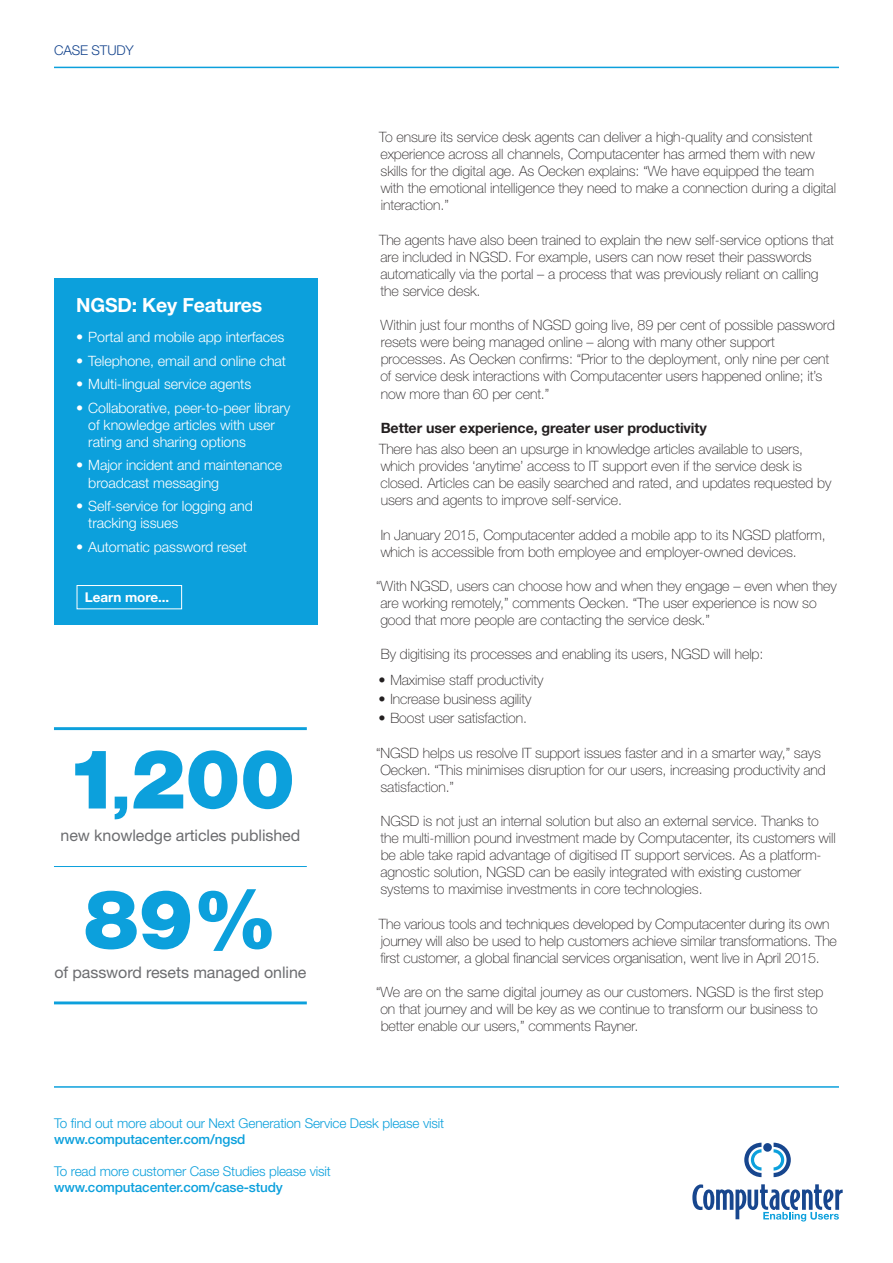
<style>
.page{position:relative;width:893px;height:1263px;background:#fff}
.page>*{position:absolute;margin:0;border:0;box-sizing:border-box;transform-origin:0 0}
.t1{font:900 82.5px "Helvetica Neue LT Std";color:#0ca0dc}
.t2{font:700 19.5px "Helvetica Neue LT Std";letter-spacing:-.01em;color:#fff}
.t3{font:16.05px "Helvetica Neue LT Std";letter-spacing:-.005em;color:#6c6d70}
.t4{font:100 14.25px/17.1px "Helvetica Neue LT Std";letter-spacing:-.005em;color:#231f20}
.t5{font:300 14.25px/17.1px "Helvetica Neue LT Std";letter-spacing:-.005em;color:#fff}
.t6{font:700 14.25px "Helvetica Neue LT Std";letter-spacing:-.005em;color:#231f20}
.t7{font:300 13.5px "Helvetica Neue LT Std";letter-spacing:-.01em;color:#0ca0dc}
.t8{font:500 13.5px "Helvetica Neue LT Std";letter-spacing:-.01em;color:#0ca0dc}
.t9{font:700 13.5px "Helvetica Neue LT Std";letter-spacing:-.005em;color:#fff}
.t10{font:300 13.5px "Helvetica Neue LT Std";letter-spacing:-.01em;color:#17468e}
.s1{font-size:60px}
</style>
<div class="page">
<hr style="left:54px;top:67px;width:785px;height:1px;background:#0ca0dc">
<hr style="left:54px;top:1086px;width:785px;height:2px;background:#0ca0dc">
<svg style="left:744px;top:1143px;width:17px;height:34px"></svg>
<svg style="left:774px;top:1143px;width:17px;height:34px"></svg>
<div style="left:763px;top:1143px;width:9px;height:9px;background:#17468e;border-radius:50%"></div>
<svg style="left:692px;top:1184px;width:151px;height:37px"></svg>
<hr style="left:54px;top:727px;width:253px;height:3px;background:#0ca0dc">
<hr style="left:54px;top:1001px;width:253px;height:3px;background:#0ca0dc">
<hr style="left:54px;top:866px;width:253px;height:1px;background:#0ca0dc">
<div style="left:54px;top:279px;width:264px;height:346px;background:#0ca0dc"></div>
<div style="left:77px;top:585px;width:105px;height:24px;border:1px solid #fff"></div>
<p class="t10" style="left:54px;top:42px;width:81px">CASE STUDY</p>
<h2 class="t2" style="left:76px;top:293px;width:187px">NGSD: Key Features</h2>
<p class="t5" style="left:76px;top:328px;width:210px">• Portal and mobile app interfaces</p>
<p class="t5" style="left:76px;top:352px;width:211px">• Telephone, email and online chat</p>
<p class="t5" style="left:76px;top:375px;width:177px">• Multi-lingual service agents</p>
<p class="t5" style="left:88px;top:399px;width:204px;text-indent:-12px">• Collaborative, peer-to-peer library of knowledge articles with user rating and sharing options</p>
<p class="t5" style="left:88px;top:456px;width:195px;text-indent:-12px">• Major incident and maintenance broadcast messaging</p>
<p class="t5" style="left:88px;top:497px;width:166px;text-indent:-12px">• Self-service for logging and tracking issues</p>
<p class="t5" style="left:76px;top:538px;width:172px">• Automatic password reset</p>
<p class="t9" style="left:85px;top:589px;width:86px">Learn more...</p>
<h1 class="t1" style="left:66px;top:730px;width:231px">1<span class="s1">,</span>200</h1>
<p class="t3" style="left:61px;top:825px;width:241px">new knowledge articles published</p>
<h1 class="t1" style="left:84px;top:870px;width:195px">89%</h1>
<p class="t3" style="left:54px;top:962px;width:254px">of password resets managed online</p>
<p class="t4" style="left:379px;top:128px;width:459px">To ensure its service desk agents can deliver a high-quality and consistent experience across all channels, Computacenter has armed them with new skills for the digital age. As Oecken explains: “We have equipped the team with the emotional intelligence they need to make a connection during a digital interaction.”</p>
<p class="t4" style="left:379px;top:231px;width:456px">The agents have also been trained to explain the new self-service options that are included in NGSD. For example, users can now reset their passwords automatically via the portal – a process that was previously reliant on calling the service desk.</p>
<p class="t4" style="left:380px;top:316px;width:456px">Within just four months of NGSD going live, 89 per cent of possible password resets were being managed online – along with many other support processes. As Oecken confirms: “Prior to the deployment, only nine per cent of service desk interactions with Computacenter users happened online; it’s now more than 60 per cent.”</p>
<p class="t6" style="left:381px;top:419px;width:328px">Better user experience, greater user productivity</p>
<p class="t4" style="left:379px;top:440px;width:454px">There has also been an upsurge in knowledge articles available to users, which provides ‘anytime’ access to IT support even if the service desk is closed. Articles can be easily searched and rated, and updates requested by users and agents to improve self-service.</p>
<p class="t4" style="left:381px;top:526px;width:446px">In January 2015, Computacenter added a mobile app to its NGSD platform, which is accessible from both employee and employer-owned devices.</p>
<p class="t4" style="left:376px;top:577px;width:462px">“With NGSD, users can choose how and when they engage – even when they are working remotely,” comments Oecken. “The user experience is now so good that more people are contacting the service desk.”</p>
<p class="t4" style="left:381px;top:646px;width:384px">By digitising its processes and enabling its users, NGSD will help:</p>
<p class="t4" style="left:378px;top:671px;width:166px">• Maximise staff productivity</p>
<p class="t4" style="left:378px;top:690px;width:155px">• Increase business agility</p>
<p class="t4" style="left:378px;top:710px;width:150px">• Boost user satisfaction.</p>
<p class="t4" style="left:376px;top:744px;width:451px">“NGSD helps us resolve IT support issues faster and in a smarter way,” says<br>Oecken. “This minimises disruption for our users, increasing productivity and satisfaction.”</p>
<p class="t4" style="left:380px;top:812px;width:457px">NGSD is not just an internal solution but also an external service. Thanks to the multi-million pound investment made by Computacenter, its customers will be able take rapid advantage of digitised IT support services. As a platform&shy;agnostic solution, NGSD can be easily integrated with existing customer systems to maximise investments in core technologies.</p>
<p class="t4" style="left:379px;top:915px;width:459px">The various tools and techniques developed by Computacenter during its own journey will also be used to help customers achieve similar transformations. The first customer, a global financial services organisation, went live in April 2015.</p>
<p class="t4" style="left:376px;top:983px;width:449px">“We are on the same digital journey as our customers. NGSD is the first step on that journey and will be key as we continue to transform our business to better enable our users,” comments Rayner.</p>
<p class="t7" style="left:54px;top:1114px;width:392px">To find out more about our Next Generation Service Desk please visit</p>
<p class="t8" style="left:54px;top:1131px;width:193px">www.computacenter.com/ngsd</p>
<p class="t7" style="left:54px;top:1163px;width:278px">To read more customer Case Studies please visit</p>
<p class="t8" style="left:54px;top:1179px;width:230px">www.computacenter.com/case-study</p>
</div>
